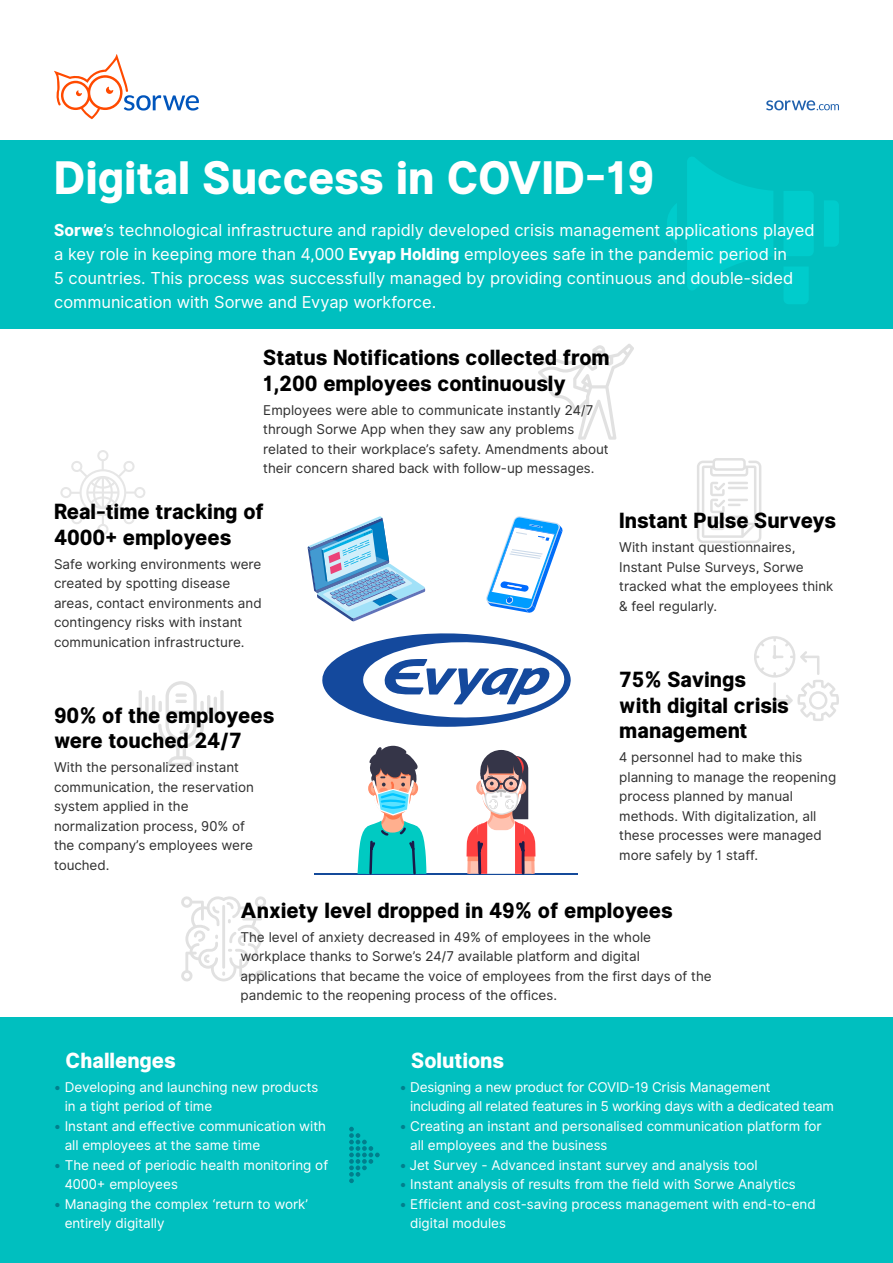
<style>
.page{position:relative;width:893px;height:1263px;background:#fff}
.page>*{position:absolute;margin:0;border:0;box-sizing:border-box;transform-origin:0 0}
.t1{font:900 45px "Inter UI";color:#fff}
.t2{font:900 21px/25.5px "Inter UI";color:#000}
.t3{font:900 21px "Inter UI";color:#fff}
.t4{font:16.5px/24px "Inter UI";color:#fff}
.t5{font:13.5px/19.5px "Inter UI";color:#303030}
.t6{font:13.5px/19.5px "Inter UI";color:#fff}
.s1{font-weight:900}
.s2{color:#007f8d}
</style>
<div class="page">
<div style="left:0;top:140px;width:893px;height:189px;background:#00bfbf"></div>
<svg style="left:824px;top:201px;width:15px;height:45px"></svg>
<svg style="left:784px;top:267px;width:24px;height:37px"></svg>
<div style="left:784px;top:191px;width:29px;height:65px;background:#0cc"></div>
<svg style="left:687px;top:157px;width:86px;height:133px"></svg>
<svg style="left:667px;top:204px;width:10px;height:39px"></svg>
<svg style="left:54px;top:54px;width:145px;height:65px"></svg>
<svg style="left:766px;top:100px;width:73px;height:10px"></svg>
<svg style="left:308px;top:516px;width:118px;height:105px"></svg>
<svg style="left:538px;top:344px;width:96px;height:96px"></svg>
<hr style="left:145px;top:697px;width:4px;height:19px;background:#e1e1e1;border-radius:2px">
<hr style="left:139px;top:690px;width:3px;height:31px;background:#e1e1e1;border-radius:2px">
<hr style="left:152px;top:695px;width:3px;height:26px;background:#e1e1e1;border-radius:2px">
<hr style="left:214px;top:697px;width:3px;height:19px;background:#e1e1e1;border-radius:2px">
<hr style="left:220px;top:690px;width:4px;height:31px;background:#e9e9e9;border-radius:2px">
<svg style="left:158px;top:681px;width:52px;height:85px"></svg>
<svg style="left:60px;top:450px;width:86px;height:85px"></svg>
<svg style="left:697px;top:458px;width:64px;height:85px"></svg>
<svg style="left:181px;top:896px;width:85px;height:86px"></svg>
<svg style="left:754px;top:636px;width:85px;height:85px"></svg>
<svg style="left:322px;top:633px;width:249px;height:94px"></svg>
<svg style="left:486px;top:516px;width:77px;height:97px"></svg>
<hr style="left:315px;top:874px;width:263px;height:1px;background:#144a9a">
<svg style="left:466px;top:750px;width:70px;height:125px"></svg>
<svg style="left:357px;top:745px;width:69px;height:130px"></svg>
<div style="left:0;top:1017px;width:893px;height:246px;background:#00bfbf"></div>
<svg style="left:349px;top:1127px;width:31px;height:56px"></svg>
<h1 class="t1" style="left:54px;top:147px;width:602px">Digital Success in COVID-19</h1>
<p class="t4" style="left:54px;top:218px;width:762px"><span class="s1">Sorwe</span>’s technological infrastructure and rapidly developed crisis management applications played a key role in keeping more than 4,000 <span class="s1">Evyap Holding</span> employees safe in the pandemic period in<br>5 countries. This process was successfully managed by providing continuous and double-sided communication with Sorwe and Evyap workforce.</p>
<h2 class="t2" style="left:263px;top:346px;width:348px">Status Notifications collected from<br>1,200 employees continuously</h2>
<p class="t5" style="left:263px;top:400px;width:347px">Employees were able to communicate instantly 24/7 through Sorwe App when they saw any problems related to their workplace’s safety. Amendments about their concern shared back with follow-up messages.</p>
<h2 class="t2" style="left:54px;top:499px;width:211px">Real-time tracking of<br>4000+ employees</h2>
<p class="t5" style="left:54px;top:554px;width:209px">Safe working environments were created by spotting disease areas, contact environments and contingency risks with instant communication infrastructure.</p>
<h2 class="t2" style="left:619px;top:509px;width:218px">Instant Pulse Surveys</h2>
<p class="t5" style="left:619px;top:538px;width:216px">With instant questionnaires,<br>Instant Pulse Surveys, Sorwe tracked what the employees think &amp; feel regularly.</p>
<h2 class="t2" style="left:619px;top:668px;width:171px">75% Savings with digital crisis management</h2>
<p class="t5" style="left:619px;top:748px;width:218px">4 personnel had to make this planning to manage the reopening process planned by manual methods. With digitalization, all these processes were managed more safely by 1 staff.</p>
<h2 class="t2" style="left:54px;top:703px;width:222px">90% of the employees were touched 24/7</h2>
<p class="t5" style="left:54px;top:758px;width:202px">With the personalized instant communication, the reservation system applied in the normalization process, 90% of the company’s employees were touched.</p>
<h2 class="t2" style="left:241px;top:898px;width:434px">Anxiety level dropped in 49% of employees</h2>
<p class="t5" style="left:241px;top:927px;width:473px">The level of anxiety decreased in 49% of employees in the whole workplace thanks to Sorwe’s 24/7 available platform and digital applications that became the voice of employees from the first days of the pandemic to the reopening process of the offices.</p>
<h2 class="t3" style="left:66px;top:1046px;width:112px">Challenges</h2>
<p class="t6" style="left:65px;top:1077px;width:255px;text-indent:-11px"><span class="s2">•</span> Developing and launching new products in a tight period of time</p>
<p class="t6" style="left:65px;top:1116px;width:263px;text-indent:-11px"><span class="s2">•</span> Instant and effective communication with all employees at the same time</p>
<p class="t6" style="left:65px;top:1155px;width:265px;text-indent:-11px"><span class="s2">•</span> The need of periodic health monitoring of<br>4000+ employees</p>
<p class="t6" style="left:65px;top:1194px;width:245px;text-indent:-11px"><span class="s2">•</span> Managing the complex ‘return to work’ entirely digitally</p>
<h2 class="t3" style="left:411px;top:1046px;width:94px">Solutions</h2>
<p class="t6" style="left:410px;top:1077px;width:425px;text-indent:-11px"><span class="s2">•</span> Designing a new product for COVID-19 Crisis Management<br>including all related features in 5 working days with a dedicated team</p>
<p class="t6" style="left:410px;top:1116px;width:413px;text-indent:-11px"><span class="s2">•</span> Creating an instant and personalised communication platform for all employees and the business</p>
<p class="t6" style="left:400px;top:1155px;width:359px"><span class="s2">•</span> Jet Survey - Advanced instant survey and analysis tool</p>
<p class="t6" style="left:400px;top:1175px;width:398px"><span class="s2">•</span> Instant analysis of results from the field with Sorwe Analytics</p>
<p class="t6" style="left:410px;top:1194px;width:407px;text-indent:-11px"><span class="s2">•</span> Efficient and cost-saving process management with end-to-end digital modules</p>
</div>
